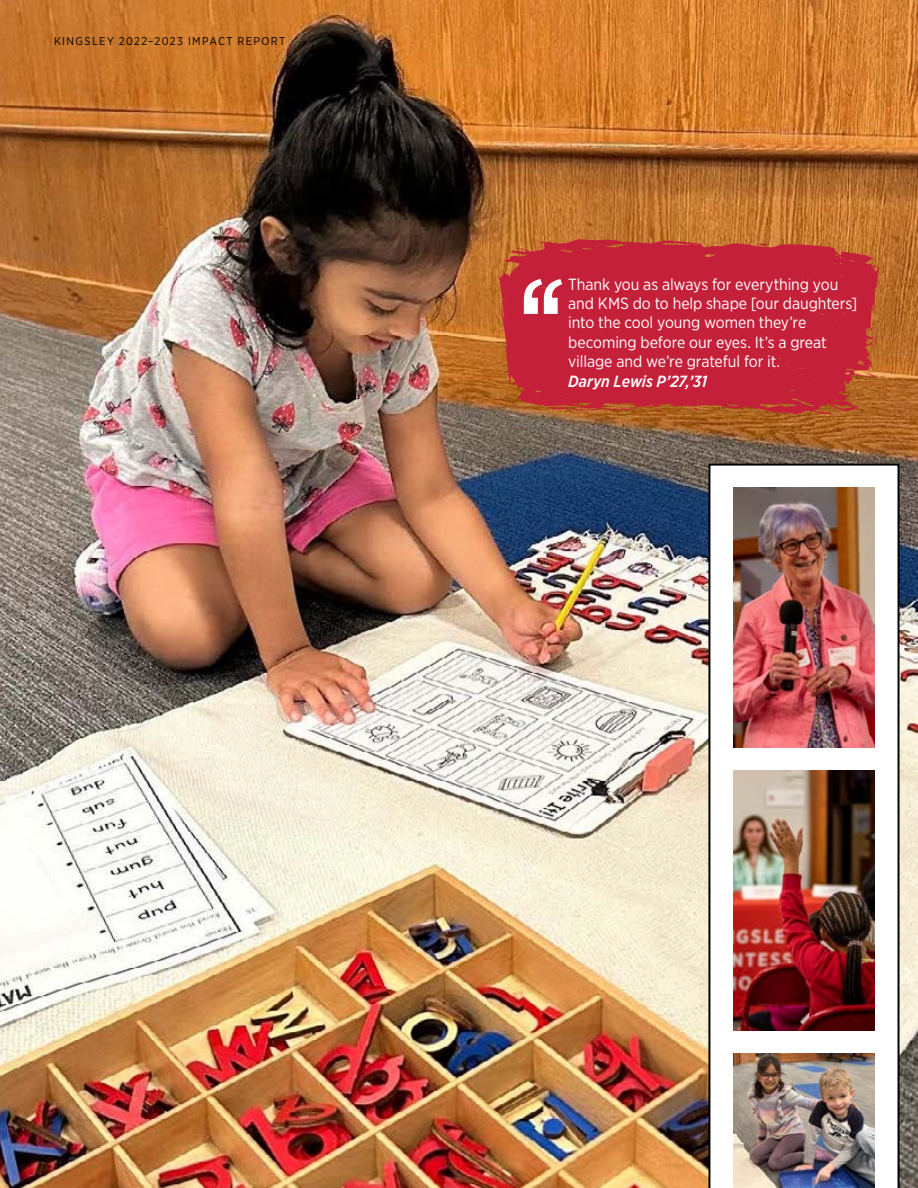
<style>
.page{position:relative;width:918px;height:1188px;background:#fff}
.page>*{position:absolute;margin:0;border:0;box-sizing:border-box;transform-origin:0 0}
.t1{font:16.2px/19.4px "Gotham Narrow";letter-spacing:-.005em;color:#fff}
.t2{font:italic 500 16.2px "Gotham Narrow";letter-spacing:-.005em;color:#fff}
.t3{font:11.25px "Gotham Narrow";letter-spacing:.125em;color:#000}
</style>
<div class="page">
<img style="left:0;top:0;width:918px;height:1188px">
<svg style="left:708px;top:464px;width:192px;height:724px"></svg>
<img style="left:733px;top:771px;width:142px;height:259px">
<img style="left:733px;top:1054px;width:142px;height:133px">
<img style="left:733px;top:488px;width:142px;height:259px">
<svg style="left:497px;top:236px;width:392px;height:183px;background:#c22f37"></svg>
<svg style="left:524px;top:279px;width:38px;height:35px"></svg>
<p class="t3" style="left:54px;top:34px;width:233px">KINGSLEY 2022–2023 IMPACT REPORT</p>
<p class="t1" style="left:568px;top:274px;width:291px">Thank you as always for everything you and KMS do to help shape [our daughters] into the cool young women they’re becoming before our eyes. It’s a great village and we’re grateful for it.</p>
<p class="t2" style="left:568px;top:371px;width:141px">Daryn Lewis P’27,’31</p>
</div>
